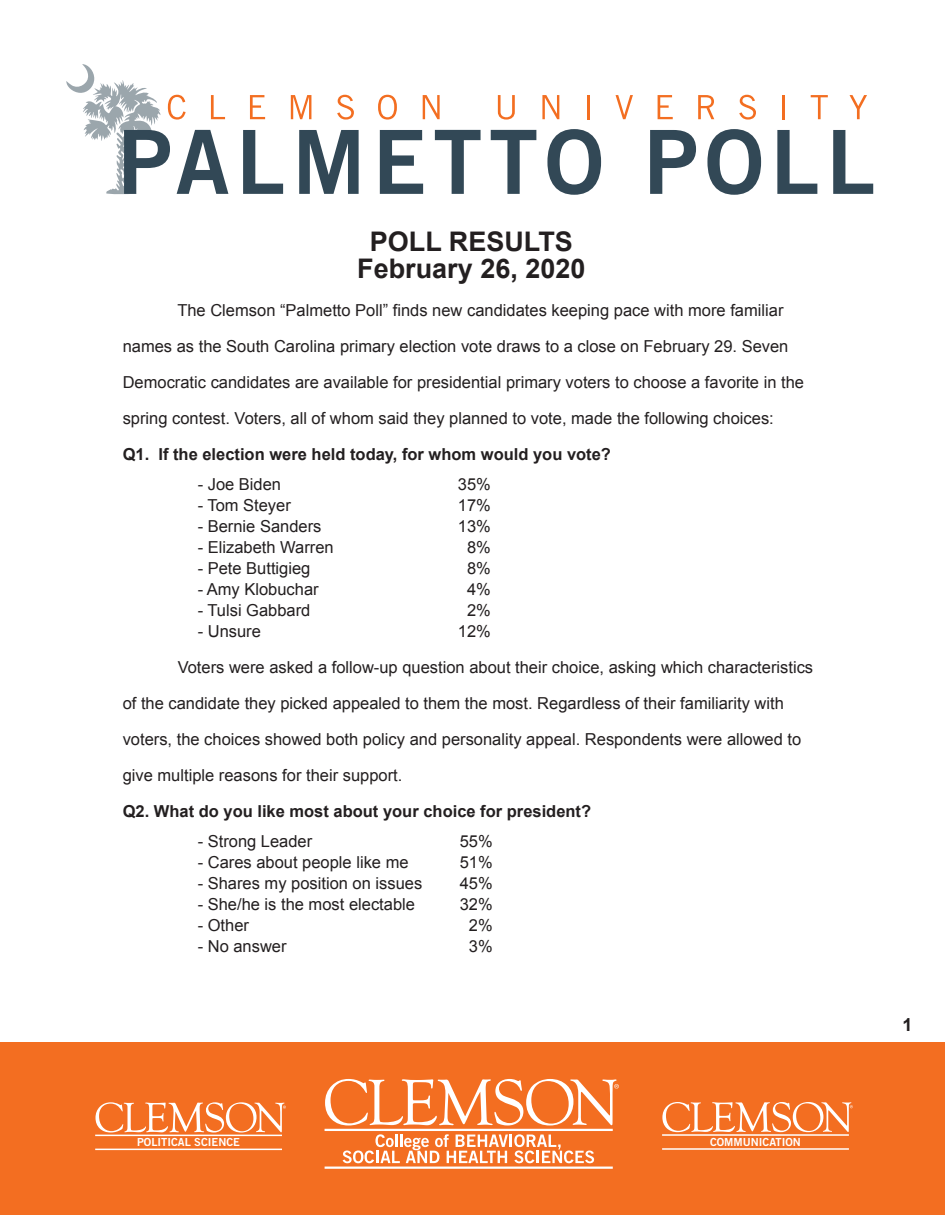
<style>
.page{position:relative;width:945px;height:1215px;background:#fff}
.page>*{position:absolute;margin:0;border:0;box-sizing:border-box;transform-origin:0 0}
.t1{font:700 27px/27px "Arial";color:#231f20;text-align:center}
.t2{font:700 18px "Arial";color:#231f20}
.t3{font:16.5px/21px "Arial";color:#231f20;text-align:center}
.t4{font:700 16.5px "Arial";color:#231f20}
.t5{font:11.1px "Trade Gothic LT Std Bd 2";color:#fff}
</style>
<div class="page">
<div style="left:0;top:1043px;width:945px;height:172px;background:#f36e21"></div>
<hr style="left:662px;top:1148px;width:187px;height:2px;background:#fff">
<hr style="left:662px;top:1134px;width:187px;height:2px;background:#fff">
<svg style="left:662px;top:1102px;width:191px;height:30px"></svg>
<hr style="left:95px;top:1149px;width:187px;height:1px;background:#fff">
<hr style="left:95px;top:1135px;width:187px;height:1px;background:#fff">
<svg style="left:96px;top:1102px;width:190px;height:31px"></svg>
<svg style="left:343px;top:1134px;width:251px;height:29px"></svg>
<hr style="left:325px;top:1167px;width:288px;height:2px;background:#fff">
<hr style="left:325px;top:1129px;width:288px;height:2px;background:#fff">
<svg style="left:325px;top:1079px;width:294px;height:47px"></svg>
<svg style="left:250px;top:95px;width:15px;height:24px"></svg>
<svg style="left:291px;top:95px;width:20px;height:24px"></svg>
<svg style="left:337px;top:95px;width:17px;height:25px"></svg>
<svg style="left:378px;top:95px;width:19px;height:25px"></svg>
<svg style="left:423px;top:95px;width:17px;height:24px"></svg>
<svg style="left:498px;top:95px;width:17px;height:25px"></svg>
<svg style="left:542px;top:95px;width:17px;height:24px"></svg>
<hr style="left:588px;top:95px;width:2px;height:24px;background:#f36e21">
<svg style="left:616px;top:95px;width:17px;height:24px"></svg>
<svg style="left:658px;top:95px;width:15px;height:24px"></svg>
<svg style="left:698px;top:95px;width:16px;height:24px"></svg>
<svg style="left:739px;top:95px;width:17px;height:25px"></svg>
<hr style="left:783px;top:95px;width:2px;height:24px;background:#f36e21">
<svg style="left:811px;top:95px;width:17px;height:24px"></svg>
<svg style="left:850px;top:95px;width:17px;height:24px"></svg>
<svg style="left:66px;top:64px;width:162px;height:130px"></svg>
<svg style="left:243px;top:130px;width:40px;height:64px"></svg>
<svg style="left:299px;top:130px;width:60px;height:64px"></svg>
<svg style="left:380px;top:130px;width:43px;height:64px"></svg>
<svg style="left:435px;top:130px;width:46px;height:64px"></svg>
<svg style="left:491px;top:130px;width:45px;height:64px"></svg>
<svg style="left:547px;top:129px;width:54px;height:66px"></svg>
<svg style="left:650px;top:130px;width:46px;height:64px"></svg>
<svg style="left:707px;top:129px;width:54px;height:66px"></svg>
<svg style="left:777px;top:130px;width:40px;height:64px"></svg>
<svg style="left:833px;top:130px;width:40px;height:64px"></svg>
<h1 class="t1" style="left:357px;top:229px;width:230px">POLL RESULTS<br>February 26, 2020</h1>
<p class="t3" style="left:123px;top:293px;width:683px;line-height:36px;text-align:left;text-indent:55px">The Clemson “Palmetto Poll” finds new candidates keeping pace with more familiar names as the South Carolina primary election vote draws to a close on February 29. Seven Democratic candidates are available for presidential primary voters to choose a favorite in the spring contest. Voters, all of whom said they planned to vote, made the following choices:</p>
<p class="t4" style="left:123px;top:444px;width:490px">Q1. If the election were held today, for whom would you vote?</p>
<p class="t3" style="left:198px;top:474px;width:85px">- Joe Biden</p>
<p class="t3" style="left:198px;top:495px;width:95px">- Tom Steyer</p>
<p class="t3" style="left:198px;top:516px;width:125px">- Bernie Sanders</p>
<p class="t3" style="left:198px;top:537px;width:138px">- Elizabeth Warren</p>
<p class="t3" style="left:198px;top:558px;width:114px">- Pete Buttigieg</p>
<p class="t3" style="left:198px;top:579px;width:123px">- Amy Klobuchar</p>
<p class="t3" style="left:198px;top:600px;width:114px">- Tulsi Gabbard</p>
<p class="t3" style="left:198px;top:621px;width:65px">- Unsure</p>
<p class="t3" style="left:178px;top:657px;width:637px">Voters were asked a follow-up question about their choice, asking which characteristics</p>
<p class="t3" style="left:123px;top:693px;width:663px">of the candidate they picked appealed to them the most. Regardless of their familiarity with</p>
<p class="t3" style="left:123px;top:729px;width:680px">voters, the choices showed both policy and personality appeal. Respondents were allowed to</p>
<p class="t3" style="left:123px;top:765px;width:281px">give multiple reasons for their support.</p>
<p class="t4" style="left:123px;top:801px;width:470px">Q2. What do you like most about your choice for president?</p>
<p class="t3" style="left:198px;top:831px;width:116px">- Strong Leader</p>
<p class="t3" style="left:198px;top:852px;width:212px">- Cares about people like me</p>
<p class="t3" style="left:198px;top:873px;width:226px">- Shares my position on issues</p>
<p class="t3" style="left:198px;top:894px;width:219px">- She/he is the most electable</p>
<p class="t3" style="left:198px;top:915px;width:53px">- Other</p>
<p class="t3" style="left:198px;top:936px;width:90px">- No answer</p>
<p class="t3" style="left:458px;top:474px;width:35px">35%<br>17%<br>13%<br>8%<br>8%<br>4%<br>2%<br>12%</p>
<p class="t3" style="left:460px;top:831px;width:35px">55%<br>51%<br>45%<br>32%<br>2%<br>3%</p>
<p class="t5" style="left:137px;top:1136px;width:104px">POLITICAL SCIENCE</p>
<p class="t5" style="left:710px;top:1135px;width:92px">COMMUNICATION</p>
<p class="t2" style="left:902px;top:1012px;width:12px">1</p>
</div>
